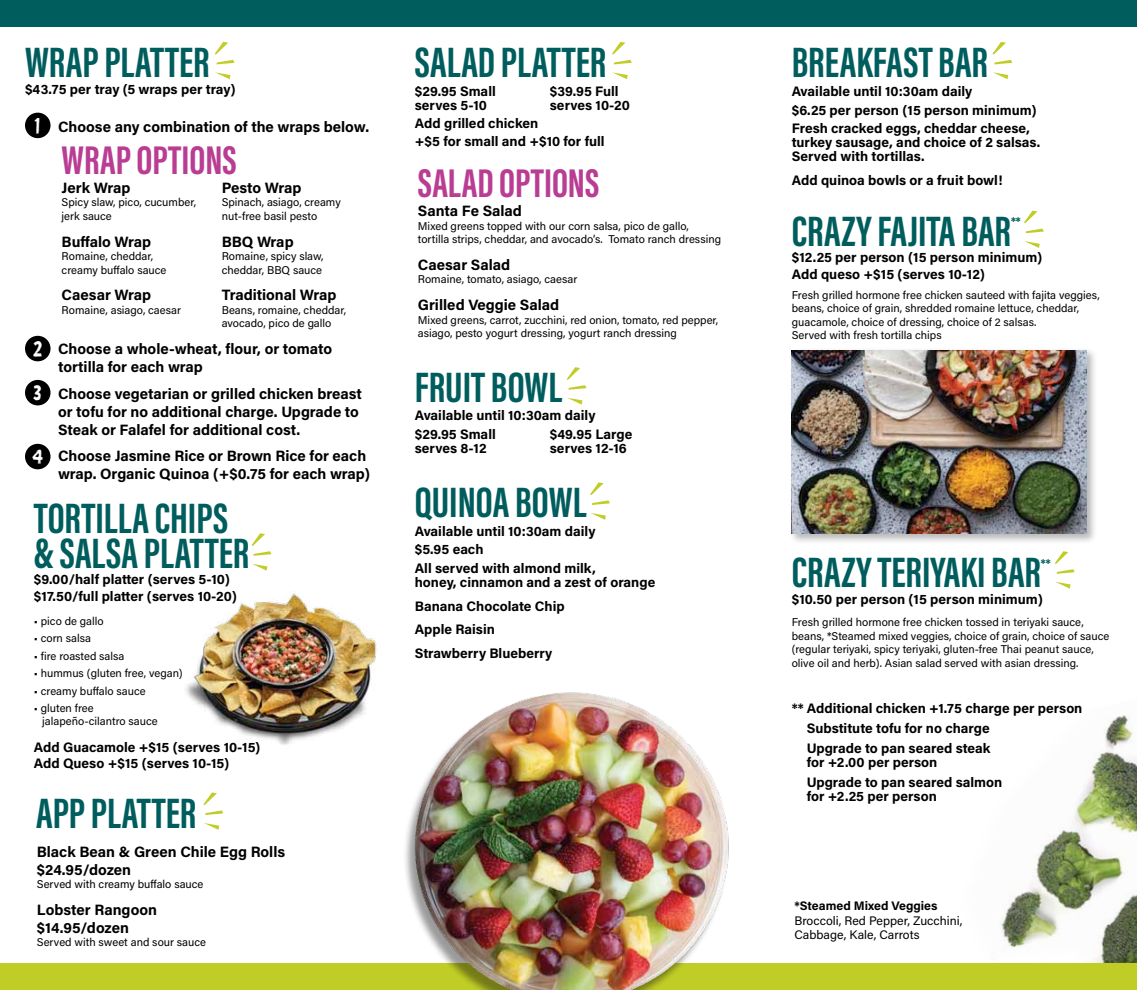
<style>
.page{position:relative;width:1137px;height:990px;background:#fff}
.page>*{position:absolute;margin:0;border:0;box-sizing:border-box;transform-origin:0 0}
.t1{font:700 43.75px "Acumin Pro Extra Cond";color:#005d5d}
.t2{font:700 41.25px "Acumin Pro Extra Cond";color:#b93d93}
.t3{font:23.5px "Canvas Text Sans";color:#fff}
.t4{font:700 16.25px "Acumin Pro Extra Cond";color:#005d5d}
.t5{font:700 15px/18px "Acumin Pro";color:#000}
.t6{font:700 13.75px "Acumin Pro";color:#000}
.t7{font:12.38px "Acumin Pro";color:#000}
.t8{font:700 12.38px "Acumin Pro";color:#000}
.t9{font:11.25px/13.5px "Acumin Pro";color:#000}
</style>
<div class="page">
<img style="left:1000px;top:715px;width:137px;height:248px">
<div style="left:0;top:0;width:1137px;height:27px;background:#005d5d"></div>
<div style="left:0;top:963px;width:1137px;height:27px;background:#c1cd27"></div>
<img style="left:185px;top:591px;width:192px;height:154px">
<div style="left:25px;top:113px;width:26px;height:25px;background:#000;border-radius:50%"></div>
<div style="left:25px;top:336px;width:26px;height:25px;background:#000;border-radius:50%"></div>
<div style="left:25px;top:380px;width:26px;height:25px;background:#000;border-radius:50%"></div>
<div style="left:25px;top:444px;width:26px;height:25px;background:#000;border-radius:50%"></div>
<svg style="left:215px;top:72px;width:15px;height:7px"></svg>
<svg style="left:215px;top:42px;width:19px;height:22px"></svg>
<svg style="left:204px;top:823px;width:15px;height:7px"></svg>
<svg style="left:203px;top:792px;width:20px;height:23px"></svg>
<svg style="left:612px;top:72px;width:16px;height:7px"></svg>
<svg style="left:612px;top:42px;width:20px;height:22px"></svg>
<svg style="left:993px;top:72px;width:15px;height:7px"></svg>
<svg style="left:992px;top:42px;width:20px;height:22px"></svg>
<svg style="left:568px;top:398px;width:14px;height:7px"></svg>
<svg style="left:567px;top:367px;width:19px;height:23px"></svg>
<svg style="left:591px;top:513px;width:15px;height:7px"></svg>
<svg style="left:590px;top:482px;width:20px;height:23px"></svg>
<svg style="left:1024px;top:241px;width:15px;height:7px"></svg>
<svg style="left:1026px;top:229px;width:18px;height:4px"></svg>
<svg style="left:1024px;top:211px;width:13px;height:12px"></svg>
<svg style="left:1056px;top:582px;width:14px;height:7px"></svg>
<svg style="left:1055px;top:551px;width:19px;height:23px"></svg>
<svg style="left:252px;top:564px;width:15px;height:7px"></svg>
<svg style="left:252px;top:533px;width:19px;height:23px"></svg>
<img style="left:405px;top:692px;width:324px;height:298px">
<div style="left:789px;top:347px;width:308px;height:197px;background:#000;opacity:.29"></div>
<img style="left:792px;top:350px;width:294px;height:183px">
<p class="t1" style="left:25px;top:36px;width:186px">WRAP PLATTER</p>
<p class="t6" style="left:25px;top:79px;width:212px">$43.75 per tray (5 wraps per tray)</p>
<p class="t3" style="left:34px;top:112px;width:8px">1</p>
<p class="t3" style="left:33px;top:335px;width:12px">2</p>
<p class="t3" style="left:33px;top:379px;width:11px">3</p>
<p class="t3" style="left:32px;top:443px;width:13px">4</p>
<p class="t5" style="left:58px;top:117px;width:312px">Choose any combination of the wraps below.</p>
<p class="t2" style="left:62px;top:135px;width:176px">WRAP OPTIONS</p>
<p class="t5" style="left:62px;top:178px;width:70px">Jerk Wrap</p>
<p class="t9" style="left:62px;top:195px;width:136px">Spicy slaw, pico, cucumber, jerk sauce</p>
<p class="t5" style="left:62px;top:232px;width:91px">Buffalo Wrap</p>
<p class="t9" style="left:62px;top:249px;width:93px">Romaine, cheddar,</p>
<p class="t9" style="left:62px;top:262px;width:106px">creamy buffalo sauce</p>
<p class="t5" style="left:62px;top:285px;width:91px">Caesar Wrap</p>
<p class="t9" style="left:62px;top:303px;width:121px">Romaine, asiago, caesar</p>
<p class="t5" style="left:222px;top:178px;width:81px">Pesto Wrap</p>
<p class="t9" style="left:222px;top:195px;width:121px">Spinach, asiago, creamy</p>
<p class="t9" style="left:222px;top:209px;width:97px">nut-free basil pesto</p>
<p class="t5" style="left:222px;top:232px;width:73px">BBQ Wrap</p>
<p class="t9" style="left:222px;top:249px;width:103px">Romaine, spicy slaw, cheddar, BBQ sauce</p>
<p class="t5" style="left:222px;top:285px;width:116px">Traditional Wrap</p>
<p class="t9" style="left:222px;top:303px;width:126px">Beans, romaine, cheddar, avocado, pico de gallo</p>
<p class="t5" style="left:58px;top:339px;width:275px">Choose a whole-wheat, flour, or tomato</p>
<p class="t5" style="left:58px;top:357px;width:146px">tortilla for each wrap</p>
<p class="t5" style="left:58px;top:384px;width:305px">Choose vegetarian or grilled chicken breast or tofu for no additional charge. Upgrade to<br>Steak or Falafel for additional cost.</p>
<p class="t5" style="left:58px;top:446px;width:314px">Choose Jasmine Rice or Brown Rice for each wrap. Organic Quinoa (+$0.75 for each wrap)</p>
<p class="t1" style="left:34px;top:491px;width:196px">TORTILLA CHIPS</p>
<p class="t1" style="left:34px;top:526px;width:217px">&amp; SALSA PLATTER</p>
<p class="t6" style="left:34px;top:570px;width:198px">$9.00/half platter (serves 5-10)</p>
<p class="t6" style="left:34px;top:586px;width:205px">$17.50/full platter (serves 10-20)</p>
<p class="t9" style="left:34px;top:614px;width:71px">• pico de gallo</p>
<p class="t9" style="left:34px;top:631px;width:59px">• corn salsa</p>
<p class="t9" style="left:34px;top:649px;width:92px">• fire roasted salsa</p>
<p class="t9" style="left:34px;top:666px;width:150px">• hummus (gluten free, vegan)</p>
<p class="t9" style="left:34px;top:684px;width:113px">• creamy buffalo sauce</p>
<p class="t9" style="left:34px;top:701px;width:61px">• gluten free</p>
<p class="t9" style="left:42px;top:714px;width:117px">jalapeño-cilantro sauce</p>
<p class="t6" style="left:34px;top:737px;width:228px">Add Guacamole +$15 (serves 10-15)</p>
<p class="t6" style="left:34px;top:754px;width:197px">Add Queso +$15 (serves 10-15)</p>
<p class="t1" style="left:36px;top:786px;width:161px">APP PLATTER</p>
<p class="t5" style="left:37px;top:842px;width:250px">Black Bean &amp; Green Chile Egg Rolls</p>
<p class="t5" style="left:37px;top:860px;width:96px">$24.95/dozen</p>
<p class="t9" style="left:37px;top:877px;width:168px">Served with creamy buffalo sauce</p>
<p class="t5" style="left:37px;top:900px;width:122px">Lobster Rangoon</p>
<p class="t5" style="left:37px;top:918px;width:94px">$14.95/dozen</p>
<p class="t9" style="left:37px;top:935px;width:171px">Served with sweet and sour sauce</p>
<p class="t1" style="left:415px;top:36px;width:193px">SALAD PLATTER</p>
<p class="t6" style="left:415px;top:81px;width:82px">$29.95 Small</p>
<p class="t6" style="left:550px;top:81px;width:70px">$39.95 Full</p>
<p class="t6" style="left:415px;top:95px;width:74px">serves 5-10</p>
<p class="t6" style="left:550px;top:95px;width:82px">serves 10-20</p>
<p class="t6" style="left:415px;top:114px;width:125px">Add grilled chicken</p>
<p class="t6" style="left:415px;top:131px;width:191px">+$5 for small and +$10 for full</p>
<p class="t2" style="left:418px;top:158px;width:183px">SALAD OPTIONS</p>
<p class="t5" style="left:418px;top:201px;width:105px">Santa Fe Salad</p>
<p class="t9" style="left:418px;top:219px;width:305px">Mixed greens topped with our corn salsa, pico de gallo, tortilla strips, cheddar, and avocado’s. Tomato ranch dressing</p>
<p class="t5" style="left:418px;top:255px;width:94px">Caesar Salad</p>
<p class="t9" style="left:418px;top:272px;width:161px">Romaine, tomato, asiago, caesar</p>
<p class="t5" style="left:418px;top:295px;width:143px">Grilled Veggie Salad</p>
<p class="t9" style="left:418px;top:313px;width:302px">Mixed greens, carrot, zucchini, red onion, tomato, red pepper,</p>
<p class="t9" style="left:418px;top:326px;width:260px">asiago, pesto yogurt dressing, yogurt ranch dressing</p>
<p class="t1" style="left:415px;top:360px;width:149px">FRUIT BOWL</p>
<p class="t6" style="left:415px;top:406px;width:182px">Available until 10:30am daily</p>
<p class="t6" style="left:415px;top:425px;width:82px">$29.95 Small</p>
<p class="t6" style="left:550px;top:425px;width:84px">$49.95 Large</p>
<p class="t6" style="left:415px;top:438px;width:73px">serves 8-12</p>
<p class="t6" style="left:550px;top:438px;width:79px">serves 12-16</p>
<p class="t1" style="left:415px;top:475px;width:173px">QUINOA BOWL</p>
<p class="t6" style="left:415px;top:521px;width:182px">Available until 10:30am daily</p>
<p class="t6" style="left:415px;top:540px;width:70px">$5.95 each</p>
<p class="t6" style="left:415px;top:559px;width:182px">All served with almond milk,</p>
<p class="t6" style="left:415px;top:572px;width:242px">honey, cinnamon and a zest of orange</p>
<p class="t6" style="left:415px;top:596px;width:151px">Banana Chocolate Chip</p>
<p class="t6" style="left:415px;top:620px;width:82px">Apple Raisin</p>
<p class="t6" style="left:415px;top:644px;width:139px">Strawberry Blueberry</p>
<p class="t1" style="left:792px;top:36px;width:198px">BREAKFAST BAR</p>
<p class="t6" style="left:792px;top:81px;width:182px">Available until 10:30am daily</p>
<p class="t6" style="left:792px;top:100px;width:246px">$6.25 per person (15 person minimum)</p>
<p class="t6" style="left:792px;top:119px;width:240px">Fresh cracked eggs, cheddar cheese,</p>
<p class="t6" style="left:792px;top:133px;width:250px">turkey sausage, and choice of 2 salsas.</p>
<p class="t6" style="left:792px;top:146px;width:134px">Served with tortillas.</p>
<p class="t6" style="left:792px;top:170px;width:212px">Add quinoa bowls or a fruit bowl!</p>
<p class="t1" style="left:792px;top:204px;width:221px">CRAZY FAJITA BAR</p>
<p class="t4" style="left:1011px;top:213px;width:11px">**</p>
<p class="t6" style="left:792px;top:248px;width:252px">$12.25 per person (15 person minimum)</p>
<p class="t6" style="left:792px;top:264px;width:195px">Add queso +$15 (serves 10-12)</p>
<p class="t9" style="left:792px;top:288px;width:309px">Fresh grilled hormone free chicken sauteed with fajita veggies, beans, choice of grain, shredded romaine lettuce, cheddar, guacamole, choice of dressing, choice of 2 salsas.</p>
<p class="t9" style="left:792px;top:328px;width:151px">Served with fresh tortilla chips</p>
<p class="t1" style="left:792px;top:545px;width:251px">CRAZY TERIYAKI BAR</p>
<p class="t4" style="left:1041px;top:554px;width:11px">**</p>
<p class="t6" style="left:792px;top:589px;width:252px">$10.50 per person (15 person minimum)</p>
<p class="t9" style="left:792px;top:615px;width:319px">Fresh grilled hormone free chicken tossed in teriyaki sauce, beans, *Steamed mixed veggies, choice of grain, choice of sauce (regular teriyaki, spicy teriyaki, gluten-free Thai peanut sauce,</p>
<p class="t9" style="left:792px;top:655px;width:288px">olive oil and herb). Asian salad served with asian dressing.</p>
<p class="t6" style="left:792px;top:699px;width:292px">** Additional chicken +1.75 charge per person</p>
<p class="t6" style="left:807px;top:719px;width:184px">Substitute tofu for no charge</p>
<p class="t6" style="left:807px;top:739px;width:185px">Upgrade to pan seared steak</p>
<p class="t6" style="left:807px;top:752px;width:132px">for +2.00 per person</p>
<p class="t6" style="left:807px;top:772px;width:197px">Upgrade to pan seared salmon</p>
<p class="t6" style="left:807px;top:786px;width:132px">for +2.25 per person</p>
<p class="t8" style="left:794px;top:897px;width:145px">*Steamed Mixed Veggies</p>
<p class="t7" style="left:794px;top:912px;width:169px">Broccoli, Red Pepper, Zucchini,</p>
<p class="t7" style="left:794px;top:926px;width:127px">Cabbage, Kale, Carrots</p>
</div>
